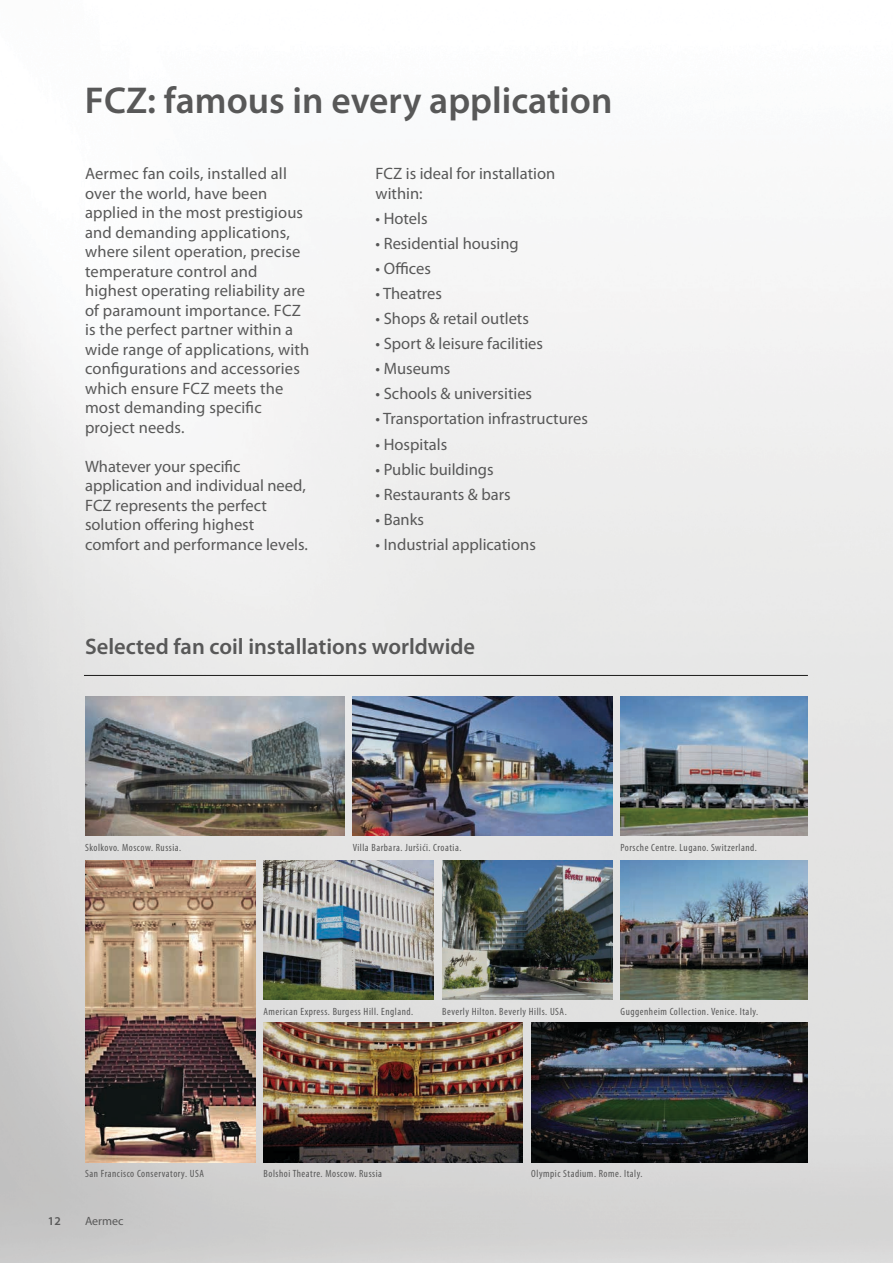
<style>
.page{position:relative;width:893px;height:1263px;background:#fff}
.page>*{position:absolute;margin:0;border:0;box-sizing:border-box;transform-origin:0 0}
.t1{font:600 37.5px "Myriad Pro";color:#585858}
.t2{font:600 22.5px "Myriad Pro";color:#585858}
.t3{font:16.5px/19.5px "Myriad Pro";color:#585858}
.t4{font:12px "Myriad Pro";color:#585858}
.t5{font:600 12px "Myriad Pro";color:#585858}
.t6{font:condensed 10.5px "Myriad Pro";letter-spacing:.05em;color:#585858}
</style>
<div class="page">
<img style="left:0;top:260px;width:893px;height:1003px">
<hr style="left:84px;top:675px;width:724px;height:1px;background:#1c1c1b">
<img style="left:353px;top:696px;width:259px;height:140px">
<img style="left:620px;top:696px;width:188px;height:140px">
<img style="left:264px;top:860px;width:169px;height:139px">
<img style="left:442px;top:860px;width:170px;height:139px">
<img style="left:620px;top:860px;width:188px;height:139px">
<img style="left:264px;top:1023px;width:259px;height:139px">
<img style="left:531px;top:1023px;width:277px;height:139px">
<img style="left:85px;top:860px;width:170px;height:302px">
<img style="left:85px;top:696px;width:259px;height:140px">
<h1 class="t1" style="left:85px;top:77px;width:529px">FCZ: famous in every application</h1>
<p class="t3" style="left:85px;top:164px;width:226px">Aermec fan coils, installed all over the world, have been applied in the most prestigious and demanding applications, where silent operation, precise temperature control and highest operating reliability are of paramount importance. FCZ is the perfect partner within a wide range of applications, with configurations and accessories which ensure FCZ meets the most demanding specific project needs.</p>
<p class="t3" style="left:85px;top:456px;width:224px">Whatever your specific application and individual need,<br>FCZ represents the perfect solution offering highest comfort and performance levels.</p>
<p class="t3" style="left:376px;top:164px;width:181px">FCZ is ideal for installation within:</p>
<p class="t3" style="left:376px;top:209px;width:54px">• Hotels</p>
<p class="t3" style="left:376px;top:234px;width:145px">• Residential housing</p>
<p class="t3" style="left:376px;top:259px;width:57px">• Offices</p>
<p class="t3" style="left:376px;top:284px;width:68px">• Theatres</p>
<p class="t3" style="left:376px;top:309px;width:155px">• Shops &amp; retail outlets</p>
<p class="t3" style="left:376px;top:334px;width:169px">• Sport &amp; leisure facilities</p>
<p class="t3" style="left:376px;top:359px;width:76px">• Museums</p>
<p class="t3" style="left:376px;top:384px;width:158px">• Schools &amp; universities</p>
<p class="t3" style="left:376px;top:409px;width:214px">• Transportation infrastructures</p>
<p class="t3" style="left:376px;top:434px;width:73px">• Hospitals</p>
<p class="t3" style="left:376px;top:459px;width:120px">• Public buildings</p>
<p class="t3" style="left:376px;top:484px;width:137px">• Restaurants &amp; bars</p>
<p class="t3" style="left:376px;top:509px;width:50px">• Banks</p>
<p class="t3" style="left:376px;top:534px;width:162px">• Industrial applications</p>
<h2 class="t2" style="left:85px;top:632px;width:392px">Selected fan coil installations worldwide</h2>
<p class="t6" style="left:85px;top:841px;width:98px">Skolkovo. Moscow. Russia.</p>
<p class="t6" style="left:353px;top:841px;width:110px">Villa Barbara. Juršići. Croatia.</p>
<p class="t6" style="left:620px;top:841px;width:138px">Porsche Centre. Lugano. Switzerland.</p>
<p class="t6" style="left:264px;top:1005px;width:151px">American Express. Burgess Hill. England.</p>
<p class="t6" style="left:442px;top:1005px;width:126px">Beverly Hilton. Beverly Hills. USA.</p>
<p class="t6" style="left:620px;top:1005px;width:139px">Guggenheim Collection. Venice. Italy.</p>
<p class="t6" style="left:85px;top:1167px;width:120px">San Francisco Conservatory. USA</p>
<p class="t5" style="left:48px;top:1213px;width:14px">12</p>
<p class="t4" style="left:85px;top:1213px;width:40px">Aermec</p>
<p class="t6" style="left:264px;top:1167px;width:120px">Bolshoi Theatre. Moscow. Russia</p>
<p class="t6" style="left:531px;top:1167px;width:113px">Olympic Stadium. Rome. Italy.</p>
</div>
